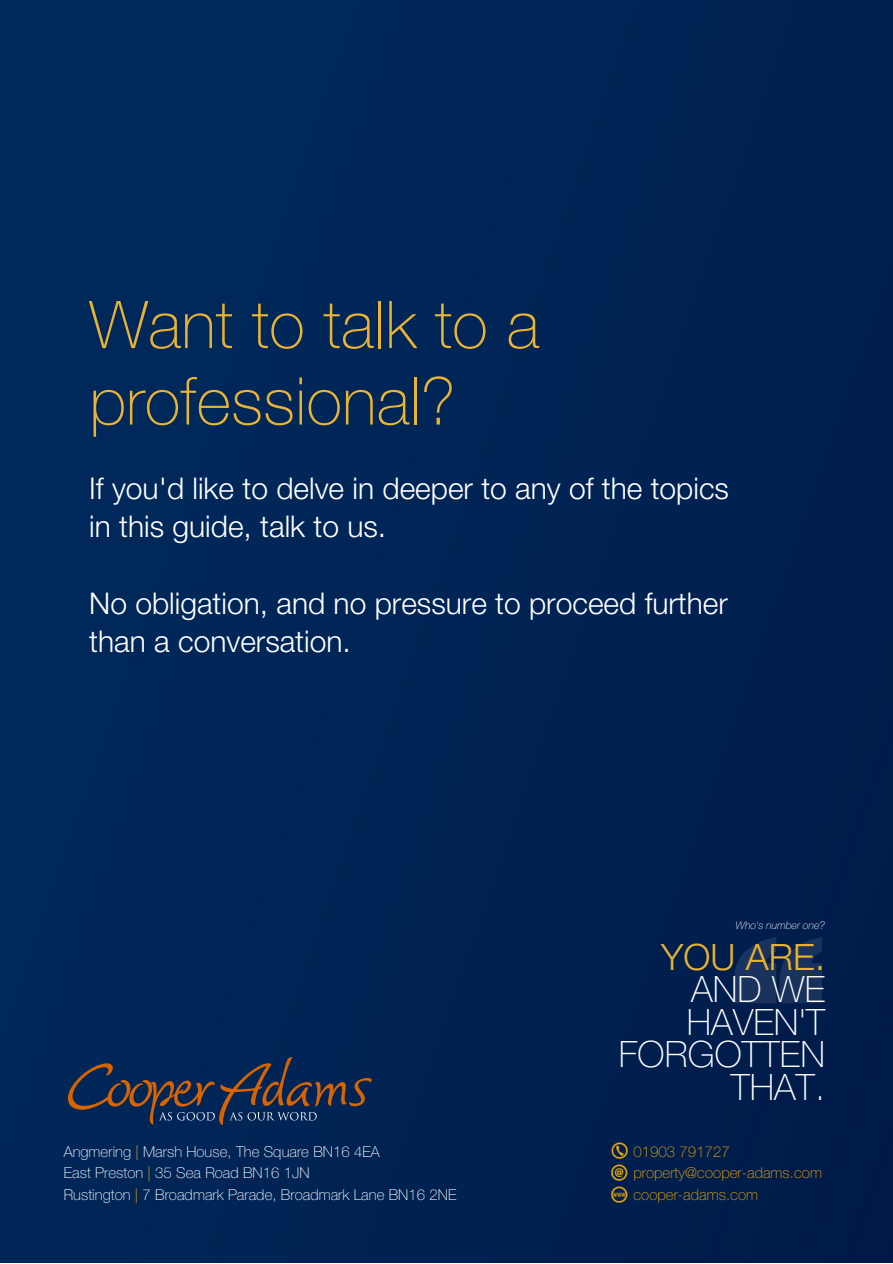
<style>
.page{position:relative;width:893px;height:1264px;background:#fff}
.page>*{position:absolute;margin:0;border:0;box-sizing:border-box;transform-origin:0 0}
.t1{font:100 66px/76.5px "Helvetica Neue LT Std";letter-spacing:.005em;color:#eab331}
.t2{font:100 36.3px "Helvetica Neue LT Std";letter-spacing:.005em;color:#fff}
.t3{font:300 36.3px "Helvetica Neue LT Std";letter-spacing:.005em;color:#eab331}
.t4{font:300 30px/38.2px "Helvetica Neue LT Std";color:#fff}
.t5{font:100 15px "Helvetica Neue LT Std";letter-spacing:.005em;color:#fff}
.t6{font:100 15px/21.3px "Helvetica Neue LT Std";letter-spacing:.005em;color:#eda800}
.t7{font:italic 100 10.5px "Helvetica Neue LT Std";color:#fff}
.s1{color:#eda800}
</style>
<div class="page">
<div style="left:0;top:0;width:892px;height:1262px;background:#002455"></div>
<img style="left:611px;top:1142px;width:17px;height:16px">
<img style="left:611px;top:1164px;width:17px;height:16px">
<img style="left:611px;top:1186px;width:17px;height:16px">
<svg style="left:68px;top:1056px;width:306px;height:69px;background:#20304b"></svg>
<svg style="left:733px;top:937px;width:92px;height:66px;background:#122d58"></svg>
<p class="t1" style="left:89px;top:296px;width:451px">Want to talk to a professional?</p>
<p class="t4" style="left:89px;top:473px;width:641px">If you'd like to delve in deeper to any of the topics in this guide, talk to us.</p>
<p class="t4" style="left:89px;top:588px;width:640px">No obligation, and no pressure to proceed further than a conversation.</p>
<p class="t7" style="left:735px;top:921px;width:91px">Who's number one?</p>
<p class="t3" style="left:661px;top:944px;width:165px">YOU ARE.</p>
<p class="t2" style="left:691px;top:976px;width:135px">AND WE</p>
<p class="t2" style="left:686px;top:1008px;width:140px">HAVEN'T</p>
<p class="t2" style="left:618px;top:1041px;width:208px">FORGOTTEN</p>
<p class="t5" style="left:64px;top:1146px;width:317px">Angmering <span class="s1">|</span> Marsh House, The Square BN16 4EA</p>
<p class="t5" style="left:64px;top:1167px;width:247px">East Preston <span class="s1">|</span> 35 Sea Road BN16 1JN</p>
<p class="t5" style="left:64px;top:1188px;width:394px">Rustington <span class="s1">|</span> 7 Broadmark Parade, Broadmark Lane BN16 2NE</p>
<p class="t2" style="left:730px;top:1074px;width:96px">THAT.</p>
<p class="t6" style="left:633px;top:1143px;width:190px">01903 791727 property@cooper-adams.com cooper-adams.com</p>
</div>
